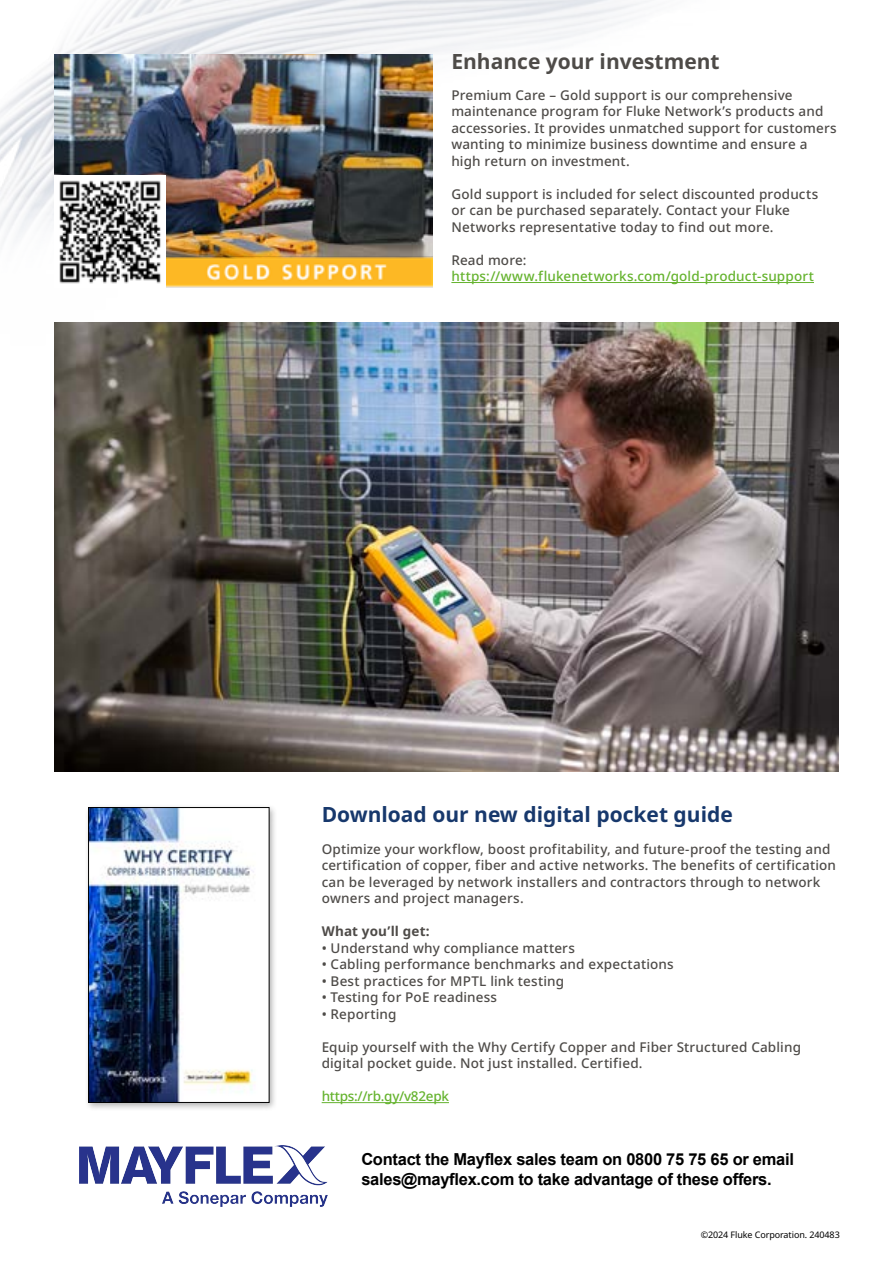
<style>
.page{position:relative;width:893px;height:1263px;background:#fff}
.page>*{position:absolute;margin:0;border:0;box-sizing:border-box;transform-origin:0 0}
.t1{font:700 21px "Noto Sans";color:#17386c}
.t2{font:700 21px "Noto Sans";color:#4e4b48}
.t3{font:700 16.5px/19.8px "Arial";letter-spacing:-.015em;color:#000}
.t4{font:500 13.5px/16.5px "Noto Sans";letter-spacing:.01em;color:#4e4b48}
.t5{font:500 13.5px "Noto Sans";letter-spacing:.01em;color:#65b32e}
.t6{font:500 13.5px "Noto Sans";letter-spacing:-.02em;color:#65b32e}
.t7{font:700 13.5px "Noto Sans";letter-spacing:.01em;color:#4e4b48}
.t8{font:9px "Noto Sans";letter-spacing:-.01em;color:#000}
</style>
<div class="page">
<img style="left:0;top:0;width:648px;height:288px">
<hr style="left:322px;top:1102px;width:127px;height:1px;background:#65b32e">
<div style="left:84px;top:803px;width:194px;height:308px;background:#000;opacity:.3"></div>
<img style="left:90px;top:809px;width:177px;height:291px">
<div style="left:88px;top:807px;width:181px;height:295px;border:1px solid #000"></div>
<img style="left:54px;top:322px;width:785px;height:449px">
<img style="left:54px;top:54px;width:378px;height:184px">
<hr style="left:451px;top:282px;width:363px;height:1px;background:#65b32e">
<img style="left:166px;top:238px;width:266px;height:50px">
<img style="left:54px;top:176px;width:112px;height:112px">
<img style="left:80px;top:1145px;width:248px;height:61px">
<h1 class="t2" style="left:451px;top:50px;width:270px">Enhance your investment</h1>
<p class="t4" style="left:451px;top:87px;width:387px">Premium Care – Gold support is our comprehensive maintenance program for Fluke Network’s products and accessories. It provides unmatched support for customers wanting to minimize business downtime and ensure a high return on investment.</p>
<p class="t4" style="left:451px;top:186px;width:368px">Gold support is included for select discounted products or can be purchased separately. Contact your Fluke<br>Networks representative today to find out more.</p>
<p class="t4" style="left:451px;top:252px;width:77px">Read more:</p>
<p class="t5" style="left:451px;top:269px;width:364px">https://www.flukenetworks.com/gold-product-support</p>
<h1 class="t1" style="left:322px;top:803px;width:413px">Download our new digital pocket guide</h1>
<p class="t4" style="left:322px;top:841px;width:516px">Optimize your workflow, boost profitability, and future-proof the testing and certification of copper, fiber and active networks. The benefits of certification can be leveraged by network installers and contractors through to network owners and project managers.</p>
<p class="t7" style="left:322px;top:924px;width:110px">What you’ll get:</p>
<p class="t4" style="left:322px;top:940px;width:255px">• Understand why compliance matters</p>
<p class="t4" style="left:322px;top:956px;width:354px">• Cabling performance benchmarks and expectations</p>
<p class="t4" style="left:322px;top:973px;width:244px">• Best practices for MPTL link testing</p>
<p class="t4" style="left:322px;top:989px;width:177px">• Testing for PoE readiness</p>
<p class="t4" style="left:322px;top:1006px;width:76px">• Reporting</p>
<p class="t4" style="left:322px;top:1039px;width:481px">Equip yourself with the Why Certify Copper and Fiber Structured Cabling digital pocket guide. Not just installed. Certified.</p>
<p class="t6" style="left:322px;top:1089px;width:129px">https://rb.gy/v82epk</p>
<p class="t3" style="left:361px;top:1150px;width:434px">Contact the Mayflex sales team on 0800 75 75 65 or email sales@mayflex.com to take advantage of these offers.</p>
<p class="t8" style="left:701px;top:1230px;width:141px">©2024 Fluke Corporation. 240483</p>
</div>
